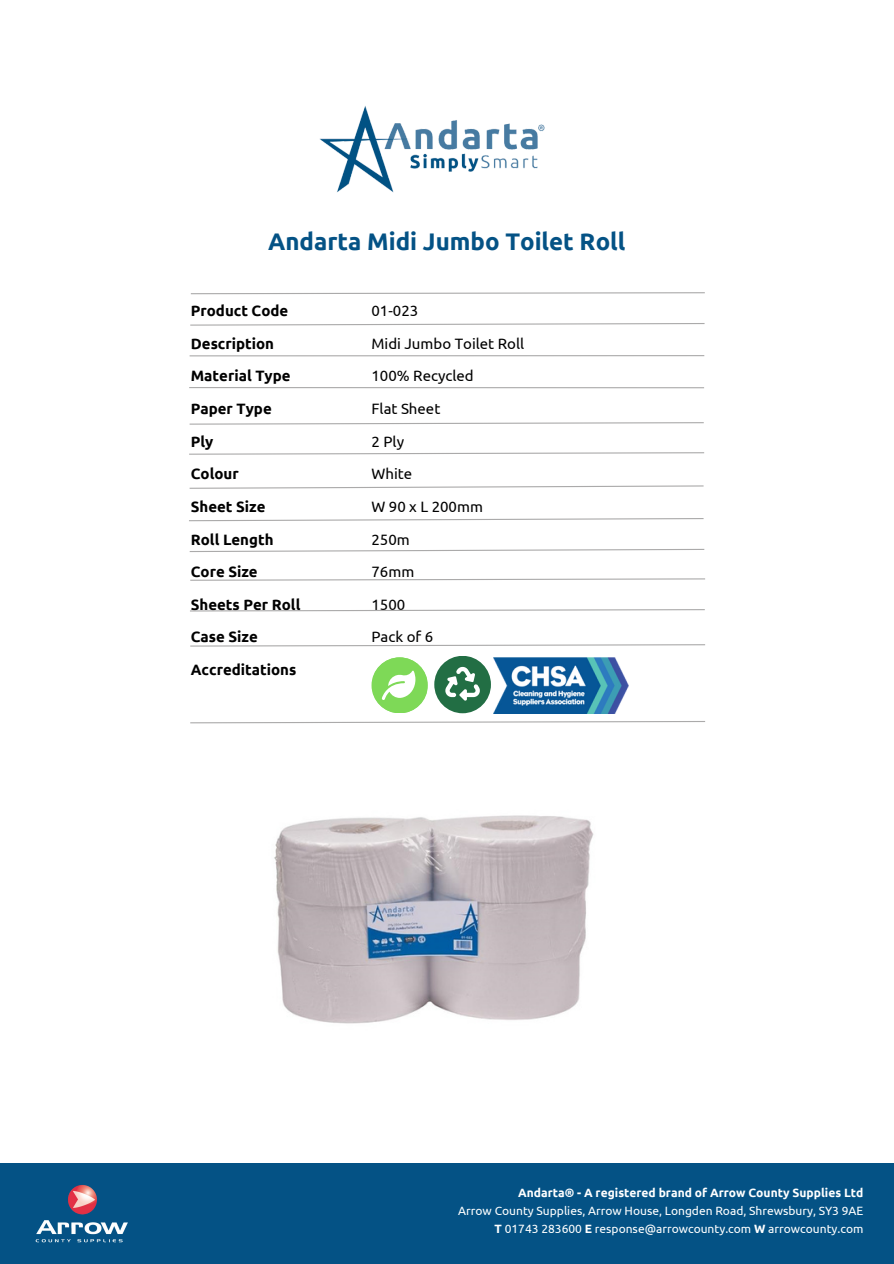
<style>
.page{position:relative;width:894px;height:1264px;background:#fff}
.page>*{position:absolute;margin:0;border:0;box-sizing:border-box;transform-origin:0 0}
.t1{font:700 24px "Ubuntu";color:#045285}
.t2{font:700 15px/32.7px "Ubuntu";color:#000}
.t3{font:15px/32.7px "Ubuntu";color:#000}
.t4{font:12px "Ubuntu";color:#fff}
.t5{font:700 12px "Ubuntu";color:#fff}
.s1{font-weight:700}
</style>
<div class="page">
<img style="left:320px;top:106px;width:225px;height:87px">
<svg style="left:189px;top:485px;width:515px;height:4px"></svg>
<svg style="left:189px;top:452px;width:516px;height:3px"></svg>
<svg style="left:189px;top:422px;width:515px;height:3px"></svg>
<hr style="left:189px;top:387px;width:515px;height:1px;background:#abaaaa">
<hr style="left:189px;top:355px;width:515px;height:1px;background:#abaaaa">
<svg style="left:190px;top:323px;width:515px;height:3px"></svg>
<svg style="left:189px;top:518px;width:515px;height:4px"></svg>
<svg style="left:190px;top:292px;width:515px;height:3px"></svg>
<svg style="left:190px;top:578px;width:515px;height:3px"></svg>
<div style="left:0;top:1163px;width:893px;height:100px;background:#045285"></div>
<img style="left:35px;top:1184px;width:93px;height:59px">
<svg style="left:189px;top:548px;width:516px;height:4px"></svg>
<svg style="left:190px;top:609px;width:515px;height:3px"></svg>
<svg style="left:190px;top:644px;width:515px;height:3px"></svg>
<svg style="left:190px;top:721px;width:516px;height:3px"></svg>
<div style="left:371px;top:657px;width:56px;height:56px;background:#7ed957;border-radius:50%"></div>
<svg style="left:382px;top:670px;width:34px;height:30px"></svg>
<div style="left:434px;top:656px;width:57px;height:57px;background:#226e44;border-radius:50%"></div>
<svg style="left:445px;top:667px;width:35px;height:34px"></svg>
<img style="left:493px;top:657px;width:135px;height:56px">
<img style="left:274px;top:815px;width:320px;height:209px">
<p class="t1" style="left:268px;top:227px;width:358px">Andarta Midi Jumbo Toilet Roll</p>
<h3 class="t2" style="left:191px;top:294px;width:111px">Product Code<br>Description<br>Material Type<br>Paper Type<br>Ply<br>Colour<br>Sheet Size<br>Roll Length<br>Core Size<br>Sheets Per Roll<br>Case Size<br>Accreditations</h3>
<h2 class="t3" style="left:371px;top:294px;width:154px">01-023<br>Midi Jumbo Toilet Roll<br>100% Recycled<br>Flat Sheet<br>2 Ply<br>White<br>W 90 x L 200mm<br>250m<br>76mm<br>1500<br>Pack of 6</h2>
<p class="t5" style="left:518px;top:1185px;width:347px">Andarta® - A registered brand of Arrow County Supplies Ltd</p>
<p class="t4" style="left:458px;top:1203px;width:406px">Arrow County Supplies, Arrow House, Longden Road, Shrewsbury, SY3 9AE</p>
<p class="t4" style="left:494px;top:1221px;width:370px"><span class="s1">T</span> 01743 283600 <span class="s1">E</span> response@arrowcounty.com <span class="s1">W</span> arrowcounty.com</p>
</div>
